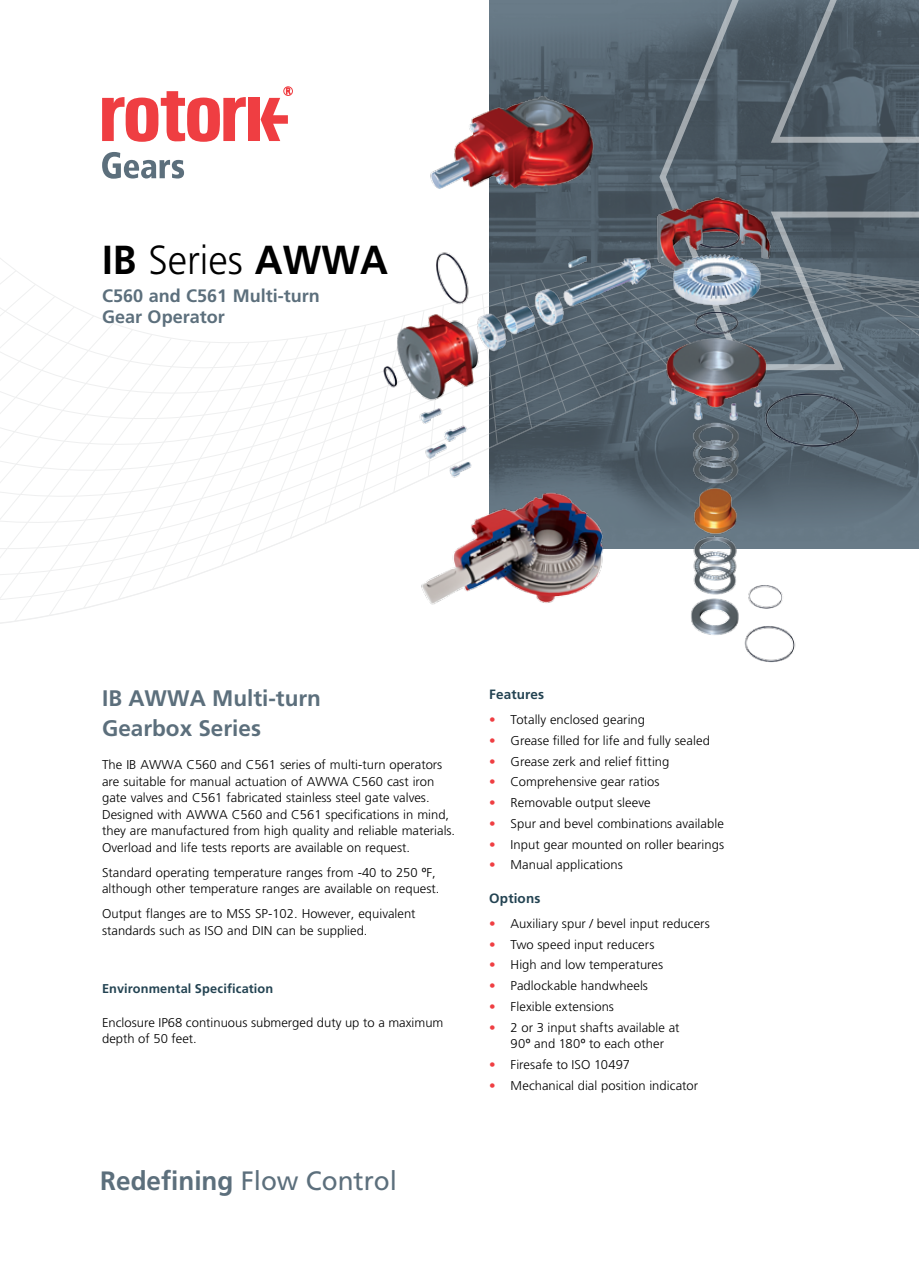
<style>
.page{position:relative;width:919px;height:1263px;background:#fff}
.page>*{position:absolute;margin:0;border:0;box-sizing:border-box;transform-origin:0 0}
.t1{font:700 40.5px "Frutiger LT Std";color:#000;scale:.95 1}
.t2{font:26.55px "Frutiger LT Std";color:#5c6f7c}
.t3{font:700 22.5px/30px "Frutiger LT Std";color:#5c6f7c}
.t4{font:700 18px/21px "Frutiger LT Std";color:#5c6f7c}
.t5{font:700 13.5px "Frutiger LT Std";letter-spacing:.01em;color:#234352}
.t6{font:300 12.75px/16.5px "Frutiger LT Std";color:#000}
.t7{font:700 12.75px "Frutiger LT Std";letter-spacing:.01em;color:#234352}
.s1{font-weight:300}
.s2{font-family:"Arial";font-weight:400;font-size:12.6px}
.s3{font-weight:700}
.s4{color:#ef3e42}
</style>
<div class="page">
<svg style="left:102px;top:152px;width:82px;height:27px"></svg>
<div style="left:283px;top:86px;width:10px;height:10px;border:1px solid #ef3e42;border-radius:50%"></div>
<div style="left:248px;top:98px;width:12px;height:43px;background:#ef3e42"></div>
<svg style="left:260px;top:88px;width:30px;height:53px"></svg>
<svg style="left:102px;top:91px;width:144px;height:51px"></svg>
<img style="left:489px;top:0;width:169px;height:83px">
<svg style="left:658px;top:0;width:260px;height:245px;background:#53606b"></svg>
<svg style="left:0;top:245px;width:918px;height:379px"></svg>
<img style="left:371px;top:83px;width:501px;height:580px">
<img style="left:416px;top:490px;width:192px;height:117px">
<h1 class="t1" style="left:102px;top:236px;width:302px">IB <span class="s1">Series</span> AWWA</h1>
<h3 class="t4" style="left:102px;top:285px;width:219px">C560 and C561 Multi-turn<br>Gear Operator</h3>
<h3 class="t3" style="left:102px;top:683px;width:220px">IB AWWA Multi-turn<br>Gearbox Series</h3>
<p class="t6" style="left:102px;top:757px;width:354px">The IB AWWA C560 and C561 series of multi-turn operators are suitable for manual actuation of AWWA C560 cast iron gate valves and C561 fabricated stainless steel gate valves.<br>Designed with AWWA C560 and C561 specifications in mind, they are manufactured from high quality and reliable materials.<br>Overload and life tests reports are available on request.</p>
<p class="t6" style="left:102px;top:864px;width:339px">Standard operating temperature ranges from -40 to 250 <span class="s2">º</span>F, although other temperature ranges are available on request.</p>
<p class="t6" style="left:102px;top:906px;width:315px">Output flanges are to MSS SP-102. However, equivalent standards such as ISO and DIN can be supplied.</p>
<p class="t7" style="left:102px;top:981px;width:173px">Environmental Specification</p>
<p class="t6" style="left:102px;top:1014px;width:343px">Enclosure IP68 continuous submerged duty up to a maximum depth of 50 feet.</p>
<h2 class="t2" style="left:100px;top:1165px;width:298px"><span class="s3">Redefining</span> Flow Control</h2>
<p class="t5" style="left:489px;top:686px;width:56px">Features</p>
<p class="t6" style="left:489px;top:711px;width:157px"><span class="s4">•</span> Totally enclosed gearing</p>
<p class="t6" style="left:489px;top:732px;width:222px"><span class="s4">•</span> Grease filled for life and fully sealed</p>
<p class="t6" style="left:489px;top:753px;width:182px"><span class="s4">•</span> Grease zerk and relief fitting</p>
<p class="t6" style="left:489px;top:774px;width:172px"><span class="s4">•</span> Comprehensive gear ratios</p>
<p class="t6" style="left:489px;top:795px;width:163px"><span class="s4">•</span> Removable output sleeve</p>
<p class="t6" style="left:489px;top:815px;width:236px"><span class="s4">•</span> Spur and bevel combinations available</p>
<p class="t6" style="left:489px;top:836px;width:236px"><span class="s4">•</span> Input gear mounted on roller bearings</p>
<p class="t6" style="left:489px;top:857px;width:135px"><span class="s4">•</span> Manual applications</p>
<p class="t5" style="left:489px;top:890px;width:53px">Options</p>
<p class="t6" style="left:489px;top:915px;width:222px"><span class="s4">•</span> Auxiliary spur / bevel input reducers</p>
<p class="t6" style="left:489px;top:936px;width:167px"><span class="s4">•</span> Two speed input reducers</p>
<p class="t6" style="left:489px;top:957px;width:175px"><span class="s4">•</span> High and low temperatures</p>
<p class="t6" style="left:489px;top:978px;width:160px"><span class="s4">•</span> Padlockable handwheels</p>
<p class="t6" style="left:489px;top:998px;width:126px"><span class="s4">•</span> Flexible extensions</p>
<p class="t6" style="left:489px;top:1019px;width:192px;text-align:center"><span class="s4">•</span> 2 or 3 input shafts available at<br>90<span class="s2">º</span> and 180<span class="s2">º</span> to each other</p>
<p class="t6" style="left:489px;top:1056px;width:142px"><span class="s4">•</span> Firesafe to ISO 10497</p>
<p class="t6" style="left:489px;top:1077px;width:210px"><span class="s4">•</span> Mechanical dial position indicator</p>
</div>
